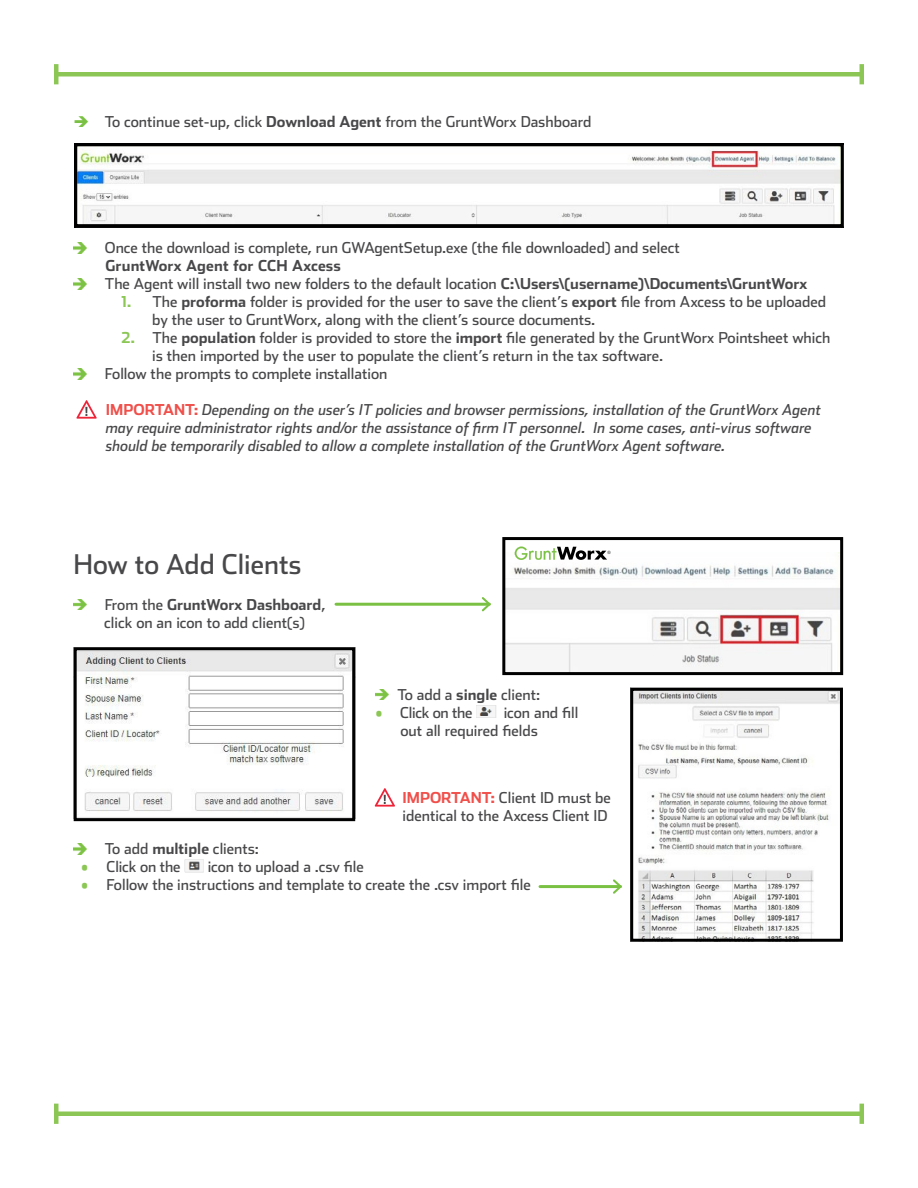
<style>
.page{position:relative;width:918px;height:1188px;background:#fff}
.page>*{position:absolute;margin:0;border:0;box-sizing:border-box;transform-origin:0 0}
.P__P{font:27.15px "Stainless";color:#48484a}
.P__P-2{font:15px/18px "Stainless";color:#48484a}
.P__P-3{font:italic 15px/18px "Stainless";color:#48484a}
.P__P-4{font:15px "Stainless";letter-spacing:-.02em;color:#48484a}
.s1{color:#7ac143}
.s2{font-weight:700}
.s3{font-weight:700;color:#8cc756}
.s4{font-weight:700;font-style:normal;color:#f04f4a}
.s5{color:#8cc756}
.s6{font-weight:700;color:#f04f4a}
</style>
<div class="page">
<hr style="left:56px;top:1112px;width:806px;height:4px;background:#8cc756">
<hr style="left:54px;top:1104px;width:4px;height:20px;background:#8cc756">
<hr style="left:860px;top:1104px;width:4px;height:20px;background:#8cc756">
<hr style="left:56px;top:72px;width:806px;height:4px;background:#8cc756">
<hr style="left:54px;top:64px;width:4px;height:20px;background:#8cc756">
<hr style="left:860px;top:64px;width:4px;height:20px;background:#8cc756">
<img style="left:73px;top:243px;width:14px;height:10px">
<img style="left:73px;top:279px;width:14px;height:10px">
<img style="left:73px;top:369px;width:14px;height:10px">
<img style="left:73px;top:599px;width:14px;height:11px">
<img style="left:375px;top:689px;width:14px;height:11px">
<img style="left:476px;top:705px;width:20px;height:13px">
<img style="left:73px;top:844px;width:14px;height:10px">
<img style="left:184px;top:859px;width:20px;height:13px">
<img style="left:78px;top:147px;width:762px;height:76px">
<div style="left:74px;top:143px;width:770px;height:84px;border:3px solid #000"></div>
<svg style="left:76px;top:400px;width:21px;height:19px"></svg>
<svg style="left:375px;top:788px;width:20px;height:19px"></svg>
<img style="left:78px;top:651px;width:273px;height:161px">
<div style="left:74px;top:647px;width:281px;height:174px;border:3px solid #000"></div>
<img style="left:634px;top:692px;width:205px;height:246px">
<div style="left:630px;top:688px;width:213px;height:254px;border:3px solid #000"></div>
<img style="left:506px;top:553px;width:333px;height:118px">
<svg style="left:515px;top:547px;width:96px;height:13px"></svg>
<div style="left:502px;top:537px;width:341px;height:138px;border:3px solid #000"></div>
<hr style="left:540px;top:885px;width:81px;height:3px;background:#7ac143">
<svg style="left:611px;top:879px;width:11px;height:15px"></svg>
<hr style="left:336px;top:603px;width:153px;height:3px;background:#7ac143">
<svg style="left:480px;top:597px;width:11px;height:15px"></svg>
<p class="P__P-2" style="left:73px;top:113px;width:519px"><span class="s1">➔</span> To continue set-up, click <span class="s2">Download Agent</span> from the GruntWorx Dashboard</p>
<p class="P__P-2" style="left:105px;top:239px;width:577px">Once the download is complete, run GWAgentSetup.exe (the file downloaded) and select<br><span class="s2">GruntWorx Agent for CCH Axcess</span></p>
<p class="P__P-2" style="left:105px;top:275px;width:704px">The Agent will install two new folders to the default location <span class="s2">C:\Users\(username)\Documents\GruntWorx</span></p>
<p class="P__P-2" style="left:152px;top:293px;width:675px;text-indent:-31px"><span class="s3">1.</span> The <span class="s2">proforma</span> folder is provided for the user to save the client’s <span class="s2">export</span> file from Axcess to be uploaded by the user to GruntWorx, along with the client’s source documents.</p>
<p class="P__P-2" style="left:152px;top:329px;width:680px;text-indent:-31px"><span class="s3">2.</span> The <span class="s2">population</span> folder is provided to store the <span class="s2">import</span> file generated by the GruntWorx Pointsheet which is then imported by the user to populate the client’s return in the tax software.</p>
<p class="P__P-2" style="left:105px;top:365px;width:284px">Follow the prompts to complete installation</p>
<p class="P__P-3" style="left:106px;top:401px;width:717px"><span class="s4">IMPORTANT:</span> Depending on the user’s IT policies and browser permissions, installation of the GruntWorx Agent may require administrator rights and/or the assistance of firm IT personnel. In some cases, anti-virus software should be temporarily disabled to allow a complete installation of the GruntWorx Agent software.</p>
<p class="P__P" style="left:73px;top:548px;width:230px">How to Add Clients</p>
<p class="P__P-2" style="left:104px;top:595px;width:223px">From the <span class="s2">GruntWorx Dashboard</span>, click on an icon to add client(s)</p>
<p class="P__P-2" style="left:397px;top:685px;width:144px">To add a <span class="s2">single</span> client:</p>
<p class="P__P-4" style="left:375px;top:704px;width:99px"><span class="s5">•</span> Click on the</p>
<p class="P__P-2" style="left:400px;top:703px;width:179px;text-indent:103px">icon and fill out all required fields</p>
<p class="P__P-2" style="left:402px;top:789px;width:210px"><span class="s6">IMPORTANT:</span> Client ID must be identical to the Axcess Client ID</p>
<p class="P__P-2" style="left:105px;top:840px;width:156px">To add <span class="s2">multiple</span> clients:</p>
<p class="P__P-2" style="left:81px;top:858px;width:101px"><span class="s5">•</span> Click on the</p>
<p class="P__P-2" style="left:208px;top:858px;width:158px">icon to upload a .csv file</p>
<p class="P__P-2" style="left:81px;top:876px;width:451px"><span class="s5">•</span> Follow the instructions and template to create the .csv import file</p>
</div>
